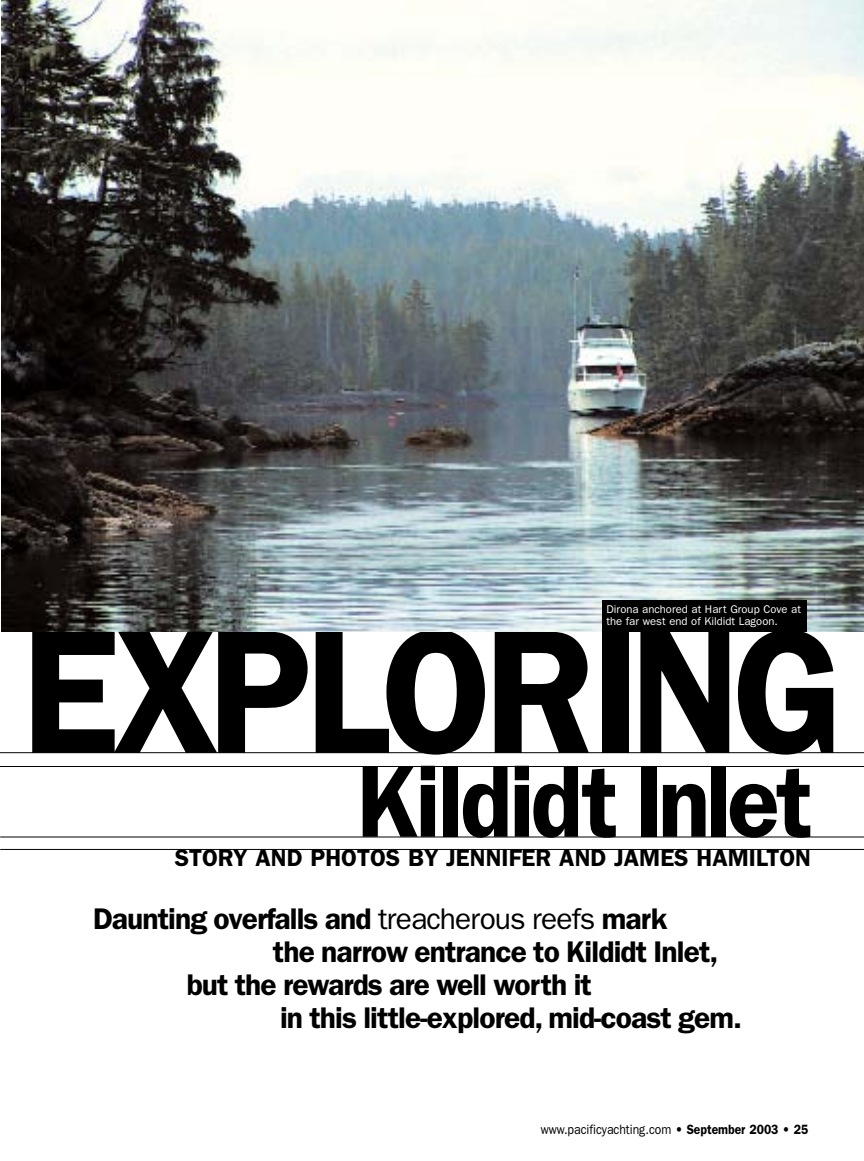
<style>
.page{position:relative;width:864px;height:1161px;background:#fff}
.page>*{position:absolute;margin:0;border:0;box-sizing:border-box;transform-origin:0 0}
.t1{font:600 177px "Franklin Gothic";letter-spacing:-.05em;color:#000;scale:.95 1}
.t2{font:600 102px "Franklin Gothic";letter-spacing:-.035em;color:#000;scale:.95 1}
.t3{font:600 30px "Franklin Gothic";letter-spacing:-.03em;color:#000}
.t4{font:600 24px "Franklin Gothic";color:#000}
.t5{font:13.5px "Franklin Gothic";color:#000;scale:.9 1}
.t6{font:11.25px/12.3px "Franklin Gothic";color:#fff}
.s1{font-weight:400}
.s2{font-weight:600}
</style>
<div class="page">
<img style="left:2px;top:0;width:862px;height:632px">
<hr style="left:0;top:752px;width:864px;height:1px;background:#000">
<hr style="left:0;top:837px;width:864px;height:1px;background:#000">
<hr style="left:0;top:766px;width:864px;height:1px;background:#000">
<hr style="left:0;top:849px;width:864px;height:1px;background:#000">
<div style="left:602px;top:600px;width:204px;height:32px;background:#000"></div>
<p class="t6" style="left:607px;top:604px;width:196px">Dirona anchored at Hart Group Cove at the far west end of Kildidt Lagoon.</p>
<h1 class="t1" style="left:22px;top:631px;width:867px">EXPLORING</h1>
<h2 class="t2" style="left:356px;top:767px;width:482px">Kildidt Inlet</h2>
<p class="t4" style="left:175px;top:849px;width:638px">STORY AND PHOTOS BY JENNIFER AND JAMES HAMILTON</p>
<p class="t3" style="left:93px;top:908px;width:576px">Daunting overfalls and <span class="s1">treacherous reefs</span> mark</p>
<p class="t3" style="left:273px;top:941px;width:447px">the narrow entrance to Kildidt Inlet,</p>
<p class="t3" style="left:187px;top:974px;width:407px">but the rewards are well worth it</p>
<p class="t3" style="left:280px;top:1007px;width:464px">in this little-explored, mid-coast gem.</p>
<p class="t5" style="left:541px;top:1125px;width:299px">www.pacificyachting.com • <span class="s2">September 2003</span> • <span class="s2">25</span></p>
</div>
